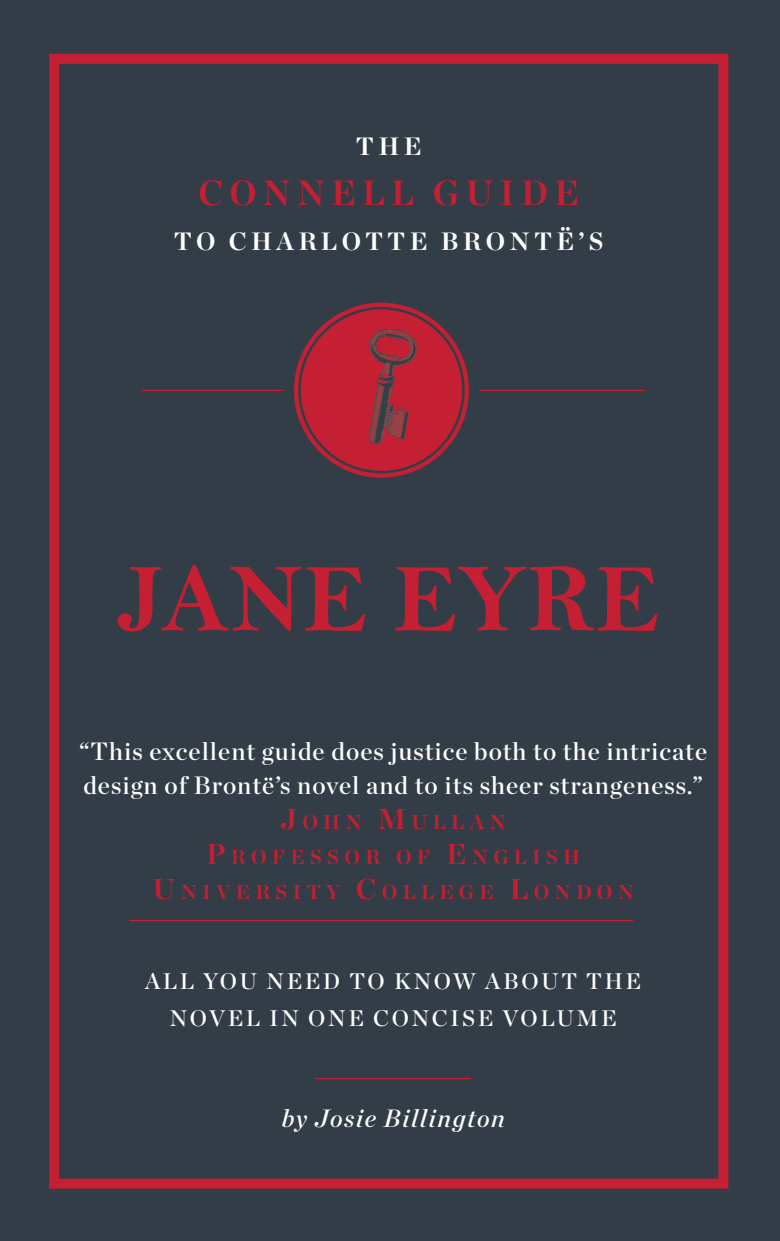
<style>
.page{position:relative;width:780px;height:1241px;background:#fff}
.page>*{position:absolute;margin:0;border:0;box-sizing:border-box;transform-origin:0 0}
.t1{font:97.5px "Bell MT Bold";color:#c41f32}
.t2{font:700 35px "Chronicle Display";letter-spacing:.17em;color:#c41f32}
.t3{font:25px/33.8px "Chronicle Display Semi";letter-spacing:.04em;color:#fff}
.t4{font:700 25px "Chronicle Display";letter-spacing:.17em;color:#fff}
.t5{font:italic 25px "Chronicle Display Semi";letter-spacing:.06em;color:#fff}
.t6{font:22.5px/37.5px "Chronicle Display Semi";letter-spacing:.11em;color:#fff;text-align:center}
.t7{font:700 20.25px/35px "Chronicle Display";letter-spacing:.255em;color:#c41f32;text-align:center}
.s1{font-size:28.75px}
</style>
<div class="page">
<div style="left:0;top:0;width:780px;height:1240px;background:#323d47"></div>
<hr style="left:141px;top:390px;width:504px;height:1px;background:#c41f32">
<svg style="left:289px;top:297px;width:185px;height:185px;fill:#c41f32"></svg>
<div style="left:284px;top:292px;width:195px;height:195px;border:10px solid #323d47;border-radius:50%"></div>
<hr style="left:130px;top:919px;width:503px;height:2px;background:#c41f32">
<hr style="left:315px;top:1077px;width:156px;height:1px;background:#c41f32">
<div style="left:342px;top:329px;width:86px;height:124px;background:#c41f32"></div>
<img style="left:368px;top:329px;width:49px;height:116px">
<div style="left:49px;top:54px;width:679px;height:1134px;border:10px solid #c41f32"></div>
<p class="t4" style="left:356px;top:126px;width:67px">THE</p>
<h2 class="t2" style="left:198px;top:164px;width:382px">CONNELL GUIDE</h2>
<p class="t4" style="left:174px;top:221px;width:431px">TO CHARLOTTE BRONTË’S</p>
<h1 class="t1" style="left:118px;top:540px;width:543px">JANE EYRE</h1>
<p class="t3" style="left:79px;top:732px;width:629px">“This excellent guide does justice both to the intricate design of Brontë’s novel and to its sheer strangeness.”</p>
<p class="t7" style="left:152px;top:802px;width:483px"><span class="s1">J</span>OHN <span class="s1">M</span>ULLAN<br><span class="s1">P</span>ROFESSOR OF <span class="s1">E</span> NGLISH<br><span class="s1">U</span>NIVERSITY <span class="s1">C</span>OLLEGE <span class="s1">L</span>ONDON</p>
<p class="t6" style="left:145px;top:960px;width:498px">ALL YOU NEED TO KNOW ABOUT THE<br>NOVEL IN ONE CONCISE VOLUME</p>
<p class="t5" style="left:282px;top:1097px;width:224px">by Josie Billington</p>
</div>
